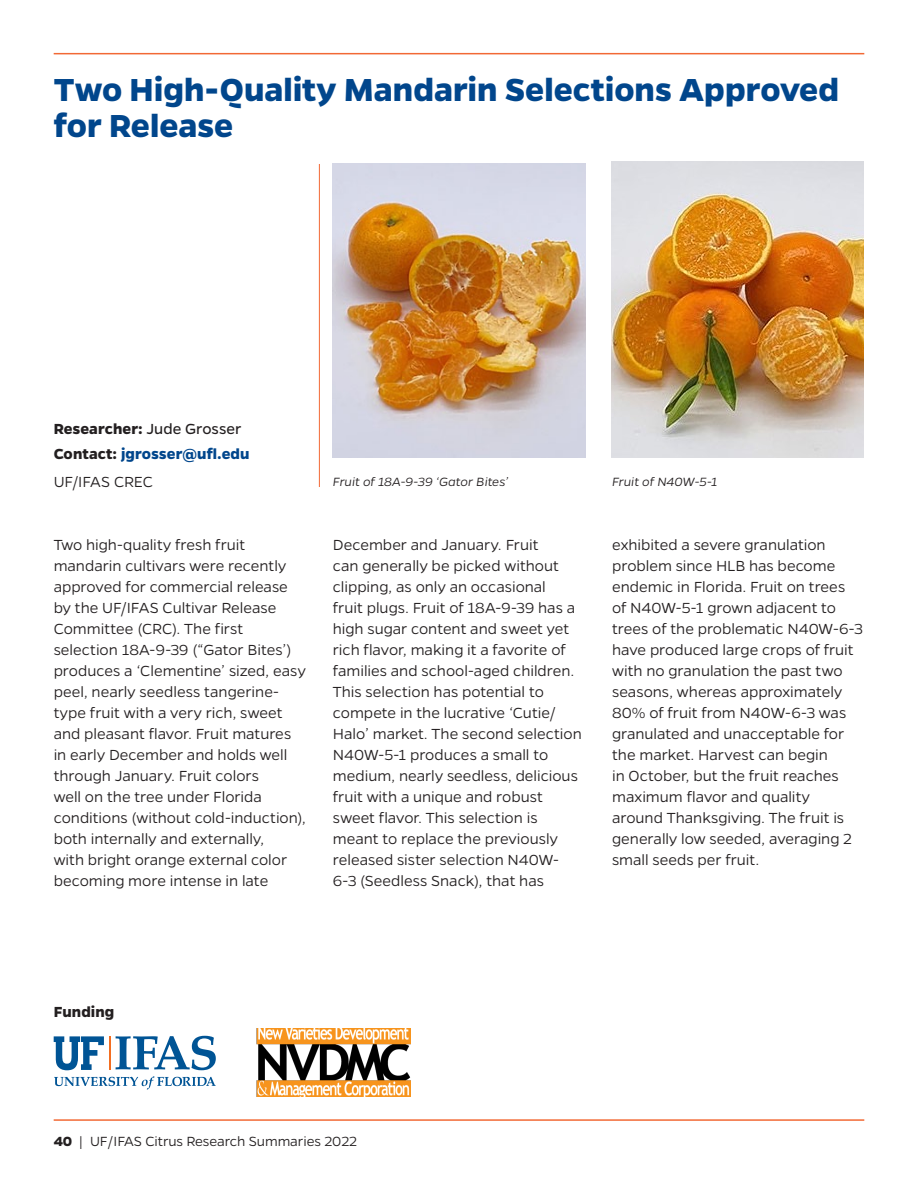
<style>
.page{position:relative;width:918px;height:1188px;background:#fff}
.page>*{position:absolute;margin:0;border:0;box-sizing:border-box;transform-origin:0 0}
.H1_-_Header{font:700 36px/36px "Gentona";color:#01468c}
.P_-_body_no_indent{font:300 16.5px/21px "Gentona";color:#231f20}
.P_-_contact_name{font:700 16.5px "Gentona";letter-spacing:.005em;color:#01468c}
.P_-_body_author{font:700 16.5px "Gentona";letter-spacing:.005em;color:#231f20}
.P_-_body_no_indent-2{font:700 16.5px "Gentona";letter-spacing:.005em;color:#231f20}
.t1{font:300 15px "Gentona";letter-spacing:-.005em;color:#231f20}
.P_-_caption{font:italic 300 13.5px "Gentona";letter-spacing:.005em;color:#231f20}
.s1{font-weight:400}
.s2{color:#231f20}
.s3{font-weight:700}
</style>
<div class="page">
<hr style="left:54px;top:53px;width:810px;height:1px;background:#f26935">
<hr style="left:54px;top:1119px;width:810px;height:1px;background:#f26935">
<hr style="left:319px;top:164px;width:1px;height:323px;background:#f26935">
<hr style="left:109px;top:1036px;width:2px;height:34px;background:#f36e21">
<svg style="left:54px;top:1036px;width:50px;height:34px"></svg>
<svg style="left:54px;top:1076px;width:162px;height:13px"></svg>
<svg style="left:115px;top:1035px;width:101px;height:35px"></svg>
<img style="left:256px;top:1028px;width:154px;height:68px">
<img style="left:333px;top:164px;width:252px;height:294px">
<img style="left:611px;top:162px;width:252px;height:296px">
<h1 class="H1_-_Header" style="left:54px;top:71px;width:786px">Two High-Quality Mandarin Selections Approved for Release</h1>
<p class="P_-_body_author" style="left:54px;top:419px;width:189px">Researcher: <span class="s1">Jude Grosser</span></p>
<p class="P_-_contact_name" style="left:54px;top:444px;width:197px"><span class="s2">Contact:</span> jgrosser@ufl.edu</p>
<p class="P_-_body_no_indent" style="left:54px;top:471px;width:101px">UF/IFAS CREC</p>
<p class="P_-_caption" style="left:333px;top:474px;width:177px">Fruit of 18A-9-39 ‘Gator Bites’</p>
<p class="P_-_caption" style="left:612px;top:474px;width:107px">Fruit of N40W-5-1</p>
<p class="P_-_body_no_indent" style="left:54px;top:534px;width:254px">Two high-quality fresh fruit mandarin cultivars were recently approved for commercial release by the UF/IFAS Cultivar Release<br>Committee (CRC). The first selection 18A-9-39 (“Gator Bites’) produces a ‘Clementine’ sized, easy peel, nearly seedless tangerine&shy;type fruit with a very rich, sweet and pleasant flavor. Fruit matures in early December and holds well through January. Fruit colors<br>well on the tree under Florida conditions (without cold-induction), both internally and externally,<br>with bright orange external color becoming more intense in late</p>
<p class="P_-_body_no_indent" style="left:333px;top:534px;width:250px">December and January. Fruit<br>can generally be picked without clipping, as only an occasional<br>fruit plugs. Fruit of 18A-9-39 has a high sugar content and sweet yet rich flavor, making it a favorite of families and school-aged children.<br>This selection has potential to compete in the lucrative ‘Cutie/<br>Halo’ market. The second selection<br>N40W-5-1 produces a small to medium, nearly seedless, delicious fruit with a unique and robust sweet flavor. This selection is meant to replace the previously released sister selection N40W-<br>6-3 (Seedless Snack), that has</p>
<p class="P_-_body_no_indent" style="left:612px;top:534px;width:252px">exhibited a severe granulation problem since HLB has become endemic in Florida. Fruit on trees of N40W-5-1 grown adjacent to trees of the problematic N40W-6-3 have produced large crops of fruit with no granulation the past two seasons, whereas approximately<br>80% of fruit from N40W-6-3 was granulated and unacceptable for the market. Harvest can begin<br>in October, but the fruit reaches maximum flavor and quality around Thanksgiving. The fruit is generally low seeded, averaging 2 small seeds per fruit.</p>
<p class="P_-_body_no_indent-2" style="left:54px;top:1002px;width:62px">Funding</p>
<p class="t1" style="left:54px;top:1132px;width:304px"><span class="s3">40</span> | UF/IFAS Citrus Research Summaries 2022</p>
</div>
